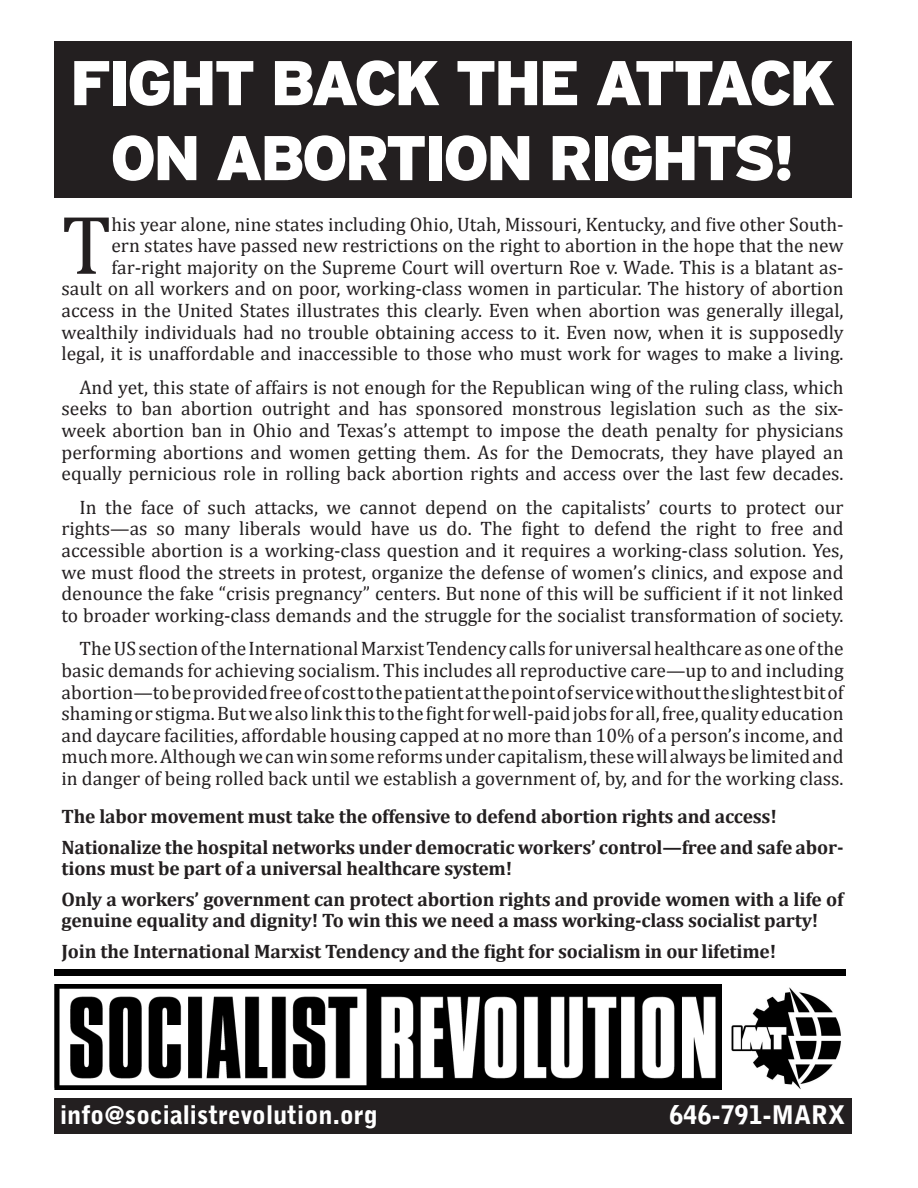
<style>
.page{position:relative;width:918px;height:1188px;background:#fff}
.page>*{position:absolute;margin:0;border:0;box-sizing:border-box;transform-origin:0 0}
.t1{font:84.3px "Cambria";color:#231f20}
.Socialist_Revolution{font:900 63px "Interstate";letter-spacing:-.05em;color:#fff}
.t2{font:900 25.5px "Bell Gothic Std";color:#fff}
.t3{font:19.5px/21.6px "Cambria";color:#231f20;text-align:justify}
.t4{font:700 19.5px/21.6px "Cambria";letter-spacing:-.01em;color:#231f20}
</style>
<div class="page">
<div style="left:54px;top:1098px;width:797px;height:36px;background:#231f20"></div>
<div style="left:54px;top:969px;width:791px;height:7px;background:#000"></div>
<div style="left:54px;top:41px;width:797px;height:157px;background:#231f20"></div>
<img style="left:54px;top:985px;width:667px;height:104px">
<img style="left:731px;top:987px;width:110px;height:103px">
<p class="Socialist_Revolution" style="left:70px;top:47px;width:767px">FIGHT BACK THE ATTACK</p>
<p class="Socialist_Revolution" style="left:110px;top:122px;width:686px">ON ABORTION RIGHTS!</p>
<p class="t3" style="left:62px;top:213px;width:784px;text-align:right">his year alone, nine states including Ohio, Utah, Missouri, Kentucky, and five other South-<br>ern states have passed new restrictions on the right to abortion in the hope that the new far-right majority on the Supreme Court will overturn Roe v. Wade. This is a blatant as-<br>sault on all workers and on poor, working-class women in particular. The history of abortion access in the United States illustrates this clearly. Even when abortion was generally illegal, wealthily individuals had no trouble obtaining access to it. Even now, when it is supposedly legal, it is unaffordable and inaccessible to those who must work for wages to make a living.</p>
<p class="t3" style="left:62px;top:376px;width:784px;text-indent:18px">And yet, this state of affairs is not enough for the Republican wing of the ruling class, which seeks to ban abortion outright and has sponsored monstrous legislation such as the six&shy;week abortion ban in Ohio and Texas’s attempt to impose the death penalty for physicians performing abortions and women getting them. As for the Democrats, they have played an equally pernicious role in rolling back abortion rights and access over the last few decades.</p>
<p class="t3" style="left:62px;top:496px;width:784px;text-indent:18px">In the face of such attacks, we cannot depend on the capitalists’ courts to protect our rights—as so many liberals would have us do. The fight to defend the right to free and accessible abortion is a working-class question and it requires a working-class solution. Yes, we must flood the streets in protest, organize the defense of women’s clinics, and expose and denounce the fake “crisis pregnancy” centers. But none of this will be sufficient if it not linked to broader working-class demands and the struggle for the socialist transformation of society.</p>
<p class="t3" style="left:62px;top:638px;width:784px;text-indent:18px">The US section of the International Marxist Tendency calls for universal healthcare as one of the basic demands for achieving socialism. This includes all reproductive care—up to and including abortion—to be provided free of cost to the patient at the point of service without the slightest bit of shaming or stigma. But we also link this to the fight for well-paid jobs for all, free, quality education and daycare facilities, affordable housing capped at no more than 10% of a person’s income, and much more. Although we can win some reforms under capitalism, these will always be limited and in danger of being rolled back until we establish a government of, by, and for the working class.</p>
<p class="t4" style="left:62px;top:805px;width:717px">The labor movement must take the offensive to defend abortion rights and access!</p>
<p class="t4" style="left:62px;top:836px;width:784px">Nationalize the hospital networks under democratic workers’ control—free and safe abor&shy;tions must be part of a universal healthcare system!</p>
<p class="t4" style="left:62px;top:888px;width:784px">Only a workers’ government can protect abortion rights and provide women with a life of genuine equality and dignity! To win this we need a mass working-class socialist party!</p>
<p class="t4" style="left:62px;top:940px;width:716px">Join the International Marxist Tendency and the fight for socialism in our lifetime!</p>
<p class="t1" style="left:62px;top:195px;width:51px">T</p>
<p class="t2" style="left:60px;top:1100px;width:320px">info@socialistrevolution.org</p>
<p class="t2" style="left:669px;top:1100px;width:177px">646-791-MARX</p>
</div>
